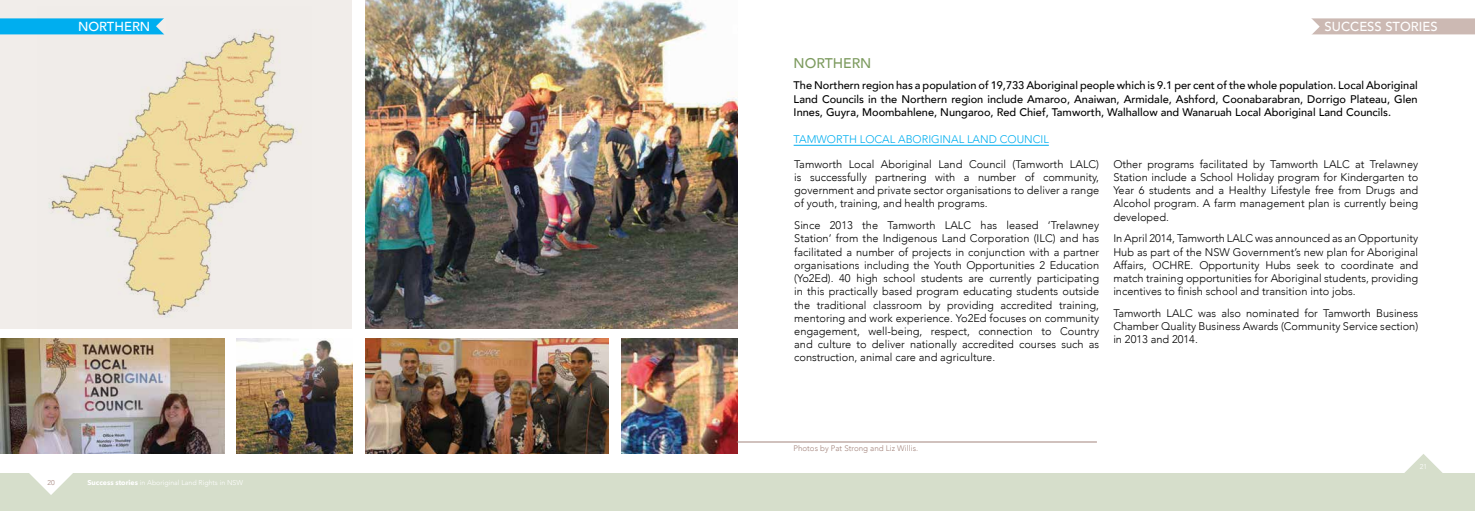
<style>
.page{position:relative;width:1475px;height:511px;background:#fff}
.page>*{position:absolute;margin:0;border:0;box-sizing:border-box;transform-origin:0 0}
.t1{font:500 14px "Avenir";color:#7d9b5f}
.t2{font:500 13px "Avenir";color:#fff}
.t3{font:300 11px/13.2px "Avenir";color:#000;text-align:justify}
.t4{font:500 11px/13.2px "Avenir";color:#000;text-align:justify}
.t5{font:300 11px "Avenir";color:#00aeef}
.t6{font:300 8px "Avenir";color:#a3847c}
.t7{font:300 7px "Avenir";color:#fff}
.t8{font:300 7px "Avenir";color:#a3847c}
.s1{font-family:"Avenir Next";font-weight:700}
</style>
<div class="page">
<div style="left:0;top:472px;width:1474px;height:38px;background:#d6decb"></div>
<svg style="left:28px;top:472px;width:46px;height:22px"></svg>
<svg style="left:1399px;top:454px;width:47px;height:19px"></svg>
<div style="left:1310px;top:18px;width:164px;height:16px;background:#ccb9b3"></div>
<svg style="left:1310px;top:18px;width:9px;height:17px"></svg>
<hr style="left:793px;top:145px;width:255px;height:1px;background:#00aeef">
<img style="left:0;top:338px;width:224px;height:115px">
<img style="left:365px;top:0;width:372px;height:328px">
<img style="left:365px;top:338px;width:243px;height:115px">
<img style="left:237px;top:338px;width:115px;height:115px">
<img style="left:621px;top:338px;width:116px;height:115px">
<svg style="left:0;top:0;width:352px;height:328px;background:#eee5d4"></svg>
<div style="left:0;top:18px;width:164px;height:16px;background:#00aeef"></div>
<svg style="left:156px;top:16px;width:10px;height:20px"></svg>
<hr style="left:736px;top:441px;width:360px;height:1px;background:#a3847c">
<p class="t2" style="left:78px;top:15px;width:74px">NORTHERN</p>
<p class="t8" style="left:47px;top:478px;width:9px">20</p>
<p class="t7" style="left:87px;top:477px;width:157px"><span class="s1">Success stories</span> in Aboriginal Land Rights in NSW</p>
<p class="t2" style="left:1324px;top:15px;width:114px">SUCCESS STORIES</p>
<p class="t1" style="left:793px;top:51px;width:79px">NORTHERN</p>
<p class="t4" style="left:793px;top:78px;width:625px">The Northern region has a population of 19,733 Aboriginal people which is 9.1 per cent of the whole population. Local Aboriginal Land Councils in the Northern region include Amaroo, Anaiwan, Armidale, Ashford, Coonabarabran, Dorrigo Plateau, Glen Innes, Guyra, Moombahlene, Nungaroo, Red Chief, Tamworth, Walhallow and Wanaruah Local Aboriginal Land Councils.</p>
<p class="t5" style="left:793px;top:133px;width:257px">TAMWORTH LOCAL ABORIGINAL LAND COUNCIL</p>
<p class="t3" style="left:794px;top:157px;width:306px">Tamworth Local Aboriginal Land Council (Tamworth LALC) is successfully partnering with a number of community, government and private sector organisations to deliver a range of youth, training, and health programs.</p>
<p class="t3" style="left:794px;top:218px;width:306px">Since 2013 the Tamworth LALC has leased ‘Trelawney Station’ from the Indigenous Land Corporation (ILC) and has facilitated a number of projects in conjunction with a partner organisations including the Youth Opportunities 2 Education (Yo2Ed). 40 high school students are currently participating in this practically based program educating students outside the traditional classroom by providing accredited training, mentoring and work experience. Yo2Ed focuses on community engagement, well-being, respect, connection to Country and culture to deliver nationally accredited courses such as construction, animal care and agriculture.</p>
<p class="t3" style="left:1113px;top:157px;width:306px">Other programs facilitated by Tamworth LALC at Trelawney Station include a School Holiday program for Kindergarten to Year 6 students and a Healthy Lifestyle free from Drugs and Alcohol program. A farm management plan is currently being developed.</p>
<p class="t3" style="left:1113px;top:232px;width:306px">In April 2014, Tamworth LALC was announced as an Opportunity Hub as part of the NSW Government’s new plan for Aboriginal Affairs, OCHRE. Opportunity Hubs seek to coordinate and match training opportunities for Aboriginal students, providing incentives to finish school and transition into jobs.</p>
<p class="t3" style="left:1113px;top:306px;width:306px">Tamworth LALC was also nominated for Tamworth Business Chamber Quality Business Awards (Community Service section) in 2013 and 2014.</p>
<p class="t6" style="left:793px;top:443px;width:126px">Photos by Pat Strong and Liz Willis.</p>
<p class="t7" style="left:1419px;top:462px;width:9px">21</p>
</div>
